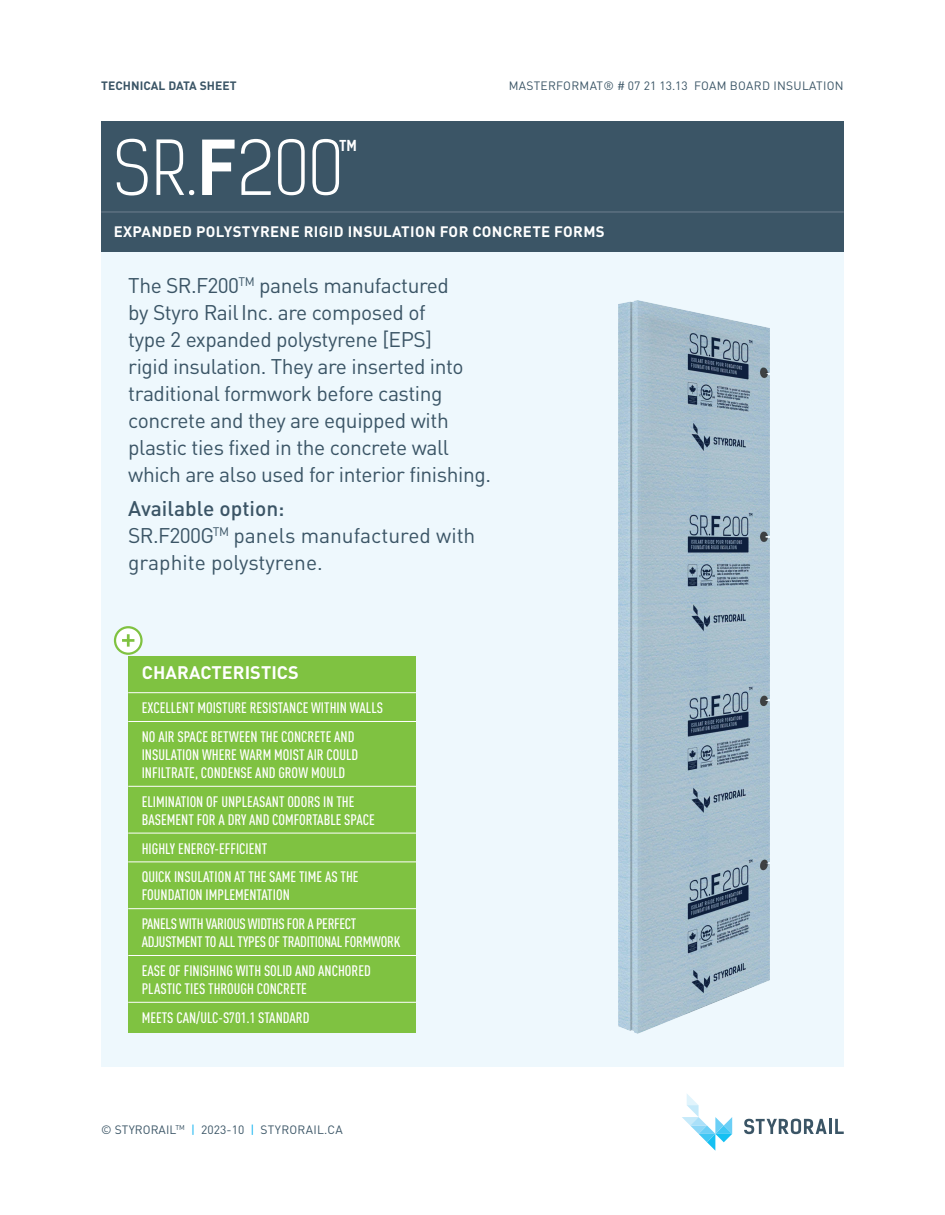
<style>
.page{position:relative;width:945px;height:1215px;background:#fff}
.page>*{position:absolute;margin:0;border:0;box-sizing:border-box;transform-origin:0 0}
.t1{font:300 71.85px "Kelson Sans";color:#fff}
.t2{font:21px/27px "DIN Pro";letter-spacing:-.02em;color:#3b5566}
.t3{font:21px/27px "DIN Pro";color:#3b5566}
.t4{font:700 18px "DIN Pro";letter-spacing:.005em;color:#fff}
.t5{font:500 15px/28.8px "DIN Cond";color:#fff}
.t6{font:500 15px/28.8px "DIN Cond";letter-spacing:-.02em;color:#fff}
.t7{font:700 15px "DIN Pro";letter-spacing:.025em;color:#fff}
.t8{font:700 14.4px "Kelson Sans";color:#fff}
.t9{font:12px "DIN Pro";letter-spacing:.02em;color:#3b5566}
.t10{font:700 12px "DIN Pro";letter-spacing:.005em;color:#3b5566}
.s1{font-weight:700}
.s2{font-weight:500}
.s3{color:#00aeef}
</style>
<div class="page">
<svg style="left:682px;top:1094px;width:50px;height:57px"></svg>
<svg style="left:744px;top:1119px;width:83px;height:15px"></svg>
<hr style="left:829px;top:1119px;width:3px;height:15px;background:#3b5566">
<svg style="left:835px;top:1119px;width:9px;height:15px"></svg>
<div style="left:101px;top:252px;width:743px;height:815px;background:#eef8fd"></div>
<img style="left:618px;top:300px;width:151px;height:733px">
<div style="left:101px;top:121px;width:743px;height:131px;background:#3b5566"></div>
<hr style="left:101px;top:211px;width:743px;height:2px;background:#687a8a">
<div style="left:128px;top:656px;width:288px;height:377px;background:#7fc241"></div>
<hr style="left:128px;top:692px;width:288px;height:1px;background:#fff">
<hr style="left:128px;top:721px;width:288px;height:1px;background:#fff">
<hr style="left:128px;top:786px;width:288px;height:1px;background:#fff">
<hr style="left:128px;top:833px;width:288px;height:1px;background:#fff">
<hr style="left:128px;top:862px;width:288px;height:1px;background:#fff">
<hr style="left:128px;top:908px;width:288px;height:1px;background:#fff">
<hr style="left:128px;top:955px;width:288px;height:1px;background:#fff">
<hr style="left:128px;top:1002px;width:288px;height:1px;background:#fff">
<svg style="left:115px;top:627px;width:26px;height:27px"></svg>
<div style="left:114px;top:626px;width:29px;height:29px;border:2px solid #7fc241;border-radius:50%"></div>
<svg style="left:122px;top:634px;width:12px;height:13px"></svg>
<p class="t10" style="left:101px;top:75px;width:137px">TECHNICAL DATA SHEET</p>
<p class="t9" style="left:509px;top:76px;width:336px">MASTERFORMAT® # 07 21 13.13 FOAM BOARD INSULATION</p>
<h1 class="t1" style="left:114px;top:125px;width:230px">SR.<span class="s1">F</span>200</h1>
<p class="t8" style="left:339px;top:136px;width:19px">TM</p>
<p class="t7" style="left:114px;top:219px;width:493px">EXPANDED POLYSTYRENE RIGID INSULATION FOR CONCRETE FORMS</p>
<p class="t2" style="left:128px;top:270px;width:364px">The SR.F200<sup>TM</sup> panels manufactured<br>by Styro RailInc. are composed of<br>type 2 expanded polystyrene [EPS]<br>rigid insulation. They are inserted into traditional formwork before casting concrete and they are equipped with plastic ties fixed in the concrete wall which are also used for interior finishing.</p>
<h2 class="t3" style="left:128px;top:493px;width:349px"><span class="s2">Available option:<br></span>SR.F200G<sup>TM</sup> panels manufactured with graphite polystyrene.</h2>
<p class="t4" style="left:142px;top:657px;width:158px">CHARACTERISTICS</p>
<p class="t5" style="left:142px;top:693px;width:243px">EXCELLENT MOISTURE RESISTANCE WITHIN WALLS<br>NO AIR SPACE BETWEEN THE CONCRETE AND</p>
<p class="t5" style="left:142px;top:745px;width:218px;line-height:18px">INSULATION WHERE WARM MOIST AIR COULD<br>INFILTRATE, CONDENSE AND GROW MOULD</p>
<p class="t5" style="left:142px;top:792px;width:235px;line-height:18px">ELIMINATION OF UNPLEASANT ODORS IN THE<br>BASEMENT FOR A DRY AND COMFORTABLE SPACE</p>
<p class="t5" style="left:142px;top:834px;width:218px">HIGHLY ENERGY-EFFICIENT<br>QUICK INSULATION AT THE SAME TIME AS THE</p>
<p class="t6" style="left:142px;top:880px;width:216px">FOUNDATION IMPLEMENTATION<br>PANELS WITH VARIOUS WIDTHS FOR A PERFECT</p>
<p class="t6" style="left:142px;top:927px;width:260px">ADJUSTMENT TO ALL TYPES OF TRADITIONAL FORMWORK<br>EASE OF FINISHING WITH SOLID AND ANCHORED</p>
<p class="t5" style="left:142px;top:974px;width:169px">PLASTIC TIES THROUGH CONCRETE<br>MEETS CAN/ULC-S701.1 STANDARD</p>
<p class="t9" style="left:101px;top:1120px;width:243px">© STYRORAIL<sup>TM</sup> <span class="s3">|</span> 2023-10 <span class="s3">|</span> STYRORAIL.CA</p>
</div>
